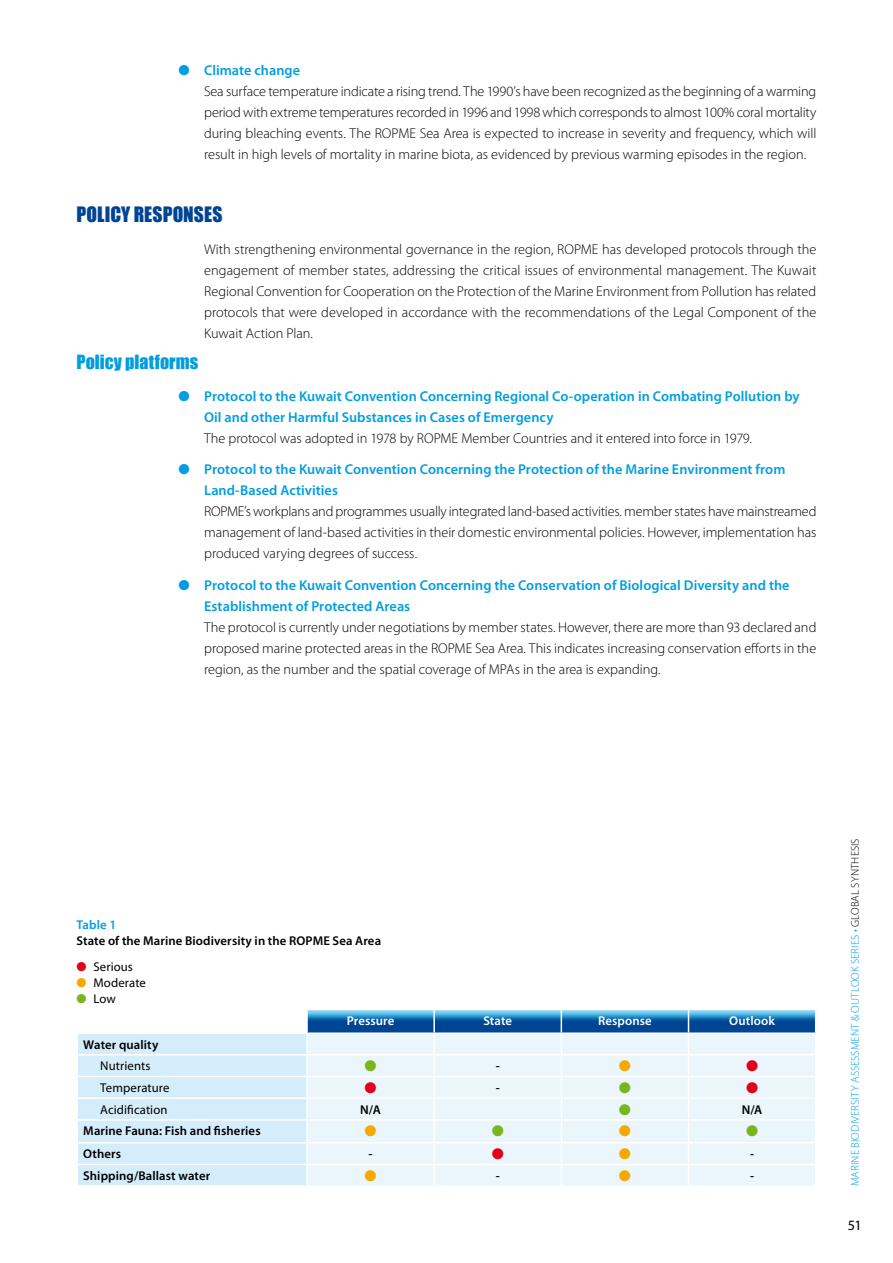
<style>
.page{position:relative;width:893px;height:1263px;background:#fff}
.page>*{position:absolute;margin:0;border:0;box-sizing:border-box;transform-origin:0 0}
.t1{font:19.5px "Impact";letter-spacing:.005em;color:#004494}
.t2{font:18px "Impact";letter-spacing:.005em;color:#009ee0}
.t3{font:15.3px "Zapf Dingbats ITC";color:#f6a800}
.t4{font:15.3px "Zapf Dingbats ITC";color:#7ab51d}
.t5{font:15.3px "Zapf Dingbats ITC";color:#e2001a}
.t6{font:300 14.25px/21px "Myriad Pro";letter-spacing:-.005em;color:#000;text-align:justify}
.t7{font:600 14.25px/21px "Myriad Pro";letter-spacing:.005em;color:#009ee0}
.t8{font:14.25px "Myriad Pro";color:#000}
.t9{font:600 12.75px "Myriad Pro";letter-spacing:.005em;color:#000}
.t10{font:12.75px "Myriad Pro";letter-spacing:.01em;color:#000}
.t11{font:600 12.75px "Myriad Pro";letter-spacing:.01em;color:#fff}
.t12{font:600 12.75px "Myriad Pro";letter-spacing:.01em;color:#009ee0}
.t13{font:300 11.25px "Myriad Pro";letter-spacing:.01em;color:#009ee0}
.s1{color:#009ee0}
.s2{font-weight:600;color:#009ee0}
.s3{color:#e2001a}
.s4{color:#f6a800}
.s5{color:#7ab51d}
.s6{color:#000}
</style>
<div class="page">
<svg style="left:78px;top:1009px;width:738px;height:176px;background:#d5e9f5"></svg>
<p class="t6" style="left:204px;top:60px;width:614px;text-align:left;text-indent:-26px"><span class="s1">●</span> <span class="s2">Climate change<br></span>Sea surface temperature indicate a rising trend. The 1990’s have been recognized as the beginning of a warming period with extreme temperatures recorded in 1996 and 1998 which corresponds to almost 100% coral mortality during bleaching events. The ROPME Sea Area is expected to increase in severity and frequency, which will result in high levels of mortality in marine biota, as evidenced by previous warming episodes in the region.</p>
<h1 class="t1" style="left:77px;top:202px;width:147px">POLICY RESPONSES</h1>
<p class="t6" style="left:204px;top:238px;width:614px">With strengthening environmental governance in the region, ROPME has developed protocols through the engagement of member states, addressing the critical issues of environmental management. The Kuwait Regional Convention for Cooperation on the Protection of the Marine Environment from Pollution has related protocols that were developed in accordance with the recommendations of the Legal Component of the Kuwait Action Plan.</p>
<p class="t2" style="left:77px;top:351px;width:123px">Policy platforms</p>
<p class="t7" style="left:204px;top:385px;width:597px;text-indent:-26px">● Protocol to the Kuwait Convention Concerning Regional Co-operation in Combating Pollution by<br>Oil and other Harmful Substances in Cases of Emergency</p>
<p class="t6" style="left:204px;top:427px;width:549px">The protocol was adopted in 1978 by ROPME Member Countries and it entered into force in 1979.</p>
<p class="t7" style="left:204px;top:458px;width:583px;text-indent:-26px">● Protocol to the Kuwait Convention Concerning the Protection of the Marine Environment from<br>Land-Based Activities</p>
<p class="t6" style="left:204px;top:501px;width:614px">ROPME’s workplans and programmes usually integrated land-based activities. member states have mainstreamed management of land-based activities in their domestic environmental policies. However, implementation has produced varying degrees of success.</p>
<p class="t7" style="left:204px;top:574px;width:587px;text-indent:-26px">● Protocol to the Kuwait Convention Concerning the Conservation of Biological Diversity and the<br>Establishment of Protected Areas</p>
<p class="t6" style="left:204px;top:617px;width:614px">The protocol is currently under negotiations by member states. However, there are more than 93 declared and proposed marine protected areas in the ROPME Sea Area. This indicates increasing conservation efforts in the region, as the number and the spatial coverage of MPAs in the area is expanding.</p>
<p class="t12" style="left:77px;top:917px;width:41px">Table 1</p>
<p class="t9" style="left:77px;top:932px;width:306px">State of the Marine Biodiversity in the ROPME Sea Area</p>
<p class="t10" style="left:77px;top:959px;width:58px"><span class="s3">●</span> Serious</p>
<p class="t10" style="left:77px;top:975px;width:71px"><span class="s4">●</span> Moderate</p>
<p class="t10" style="left:77px;top:990px;width:41px"><span class="s5">●</span> Low</p>
<p class="t11" style="left:347px;top:1012px;width:49px">Pressure</p>
<p class="t11" style="left:483px;top:1012px;width:30px">State</p>
<p class="t11" style="left:598px;top:1012px;width:55px">Response</p>
<p class="t11" style="left:729px;top:1012px;width:47px">Outlook</p>
<p class="t9" style="left:83px;top:1036px;width:77px">Water quality</p>
<p class="t10" style="left:100px;top:1058px;width:52px">Nutrients</p>
<p class="t4" style="left:365px;top:1059px;width:14px">●</p>
<p class="t9" style="left:496px;top:1058px;width:5px">-</p>
<p class="t3" style="left:619px;top:1059px;width:14px">●</p>
<p class="t5" style="left:746px;top:1059px;width:14px">●</p>
<p class="t10" style="left:100px;top:1080px;width:71px">Temperature</p>
<p class="t5" style="left:365px;top:1080px;width:14px">●</p>
<p class="t9" style="left:496px;top:1080px;width:5px">-</p>
<p class="t4" style="left:619px;top:1080px;width:14px">●</p>
<p class="t5" style="left:746px;top:1080px;width:14px">●</p>
<p class="t10" style="left:100px;top:1101px;width:69px">Acidification</p>
<p class="t9" style="left:360px;top:1101px;width:22px">N/A</p>
<p class="t4" style="left:619px;top:1102px;width:14px">●</p>
<p class="t9" style="left:742px;top:1101px;width:22px">N/A</p>
<p class="t9" style="left:83px;top:1123px;width:179px">Marine Fauna: Fish and fisheries</p>
<p class="t3" style="left:365px;top:1124px;width:14px">●</p>
<p class="t4" style="left:492px;top:1124px;width:14px">●</p>
<p class="t3" style="left:619px;top:1124px;width:14px">●</p>
<p class="t4" style="left:746px;top:1124px;width:14px">●</p>
<p class="t9" style="left:83px;top:1146px;width:39px">Others</p>
<p class="t9" style="left:369px;top:1146px;width:5px">-</p>
<p class="t5" style="left:492px;top:1147px;width:14px">●</p>
<p class="t3" style="left:619px;top:1147px;width:14px">●</p>
<p class="t9" style="left:750px;top:1146px;width:5px">-</p>
<p class="t9" style="left:83px;top:1167px;width:129px">Shipping/Ballast water</p>
<p class="t3" style="left:365px;top:1168px;width:14px">●</p>
<p class="t9" style="left:496px;top:1167px;width:5px">-</p>
<p class="t3" style="left:619px;top:1168px;width:14px">●</p>
<p class="t9" style="left:750px;top:1167px;width:5px">-</p>
<p class="t13" style="left:849px;top:1186px;width:349px;rotate:-90deg">Marine Biodiversity Assessment &amp; Outlook SERIES • <span class="s6">Global Synthesis</span></p>
<p class="t8" style="left:848px;top:1216px;width:15px">51</p>
</div>
